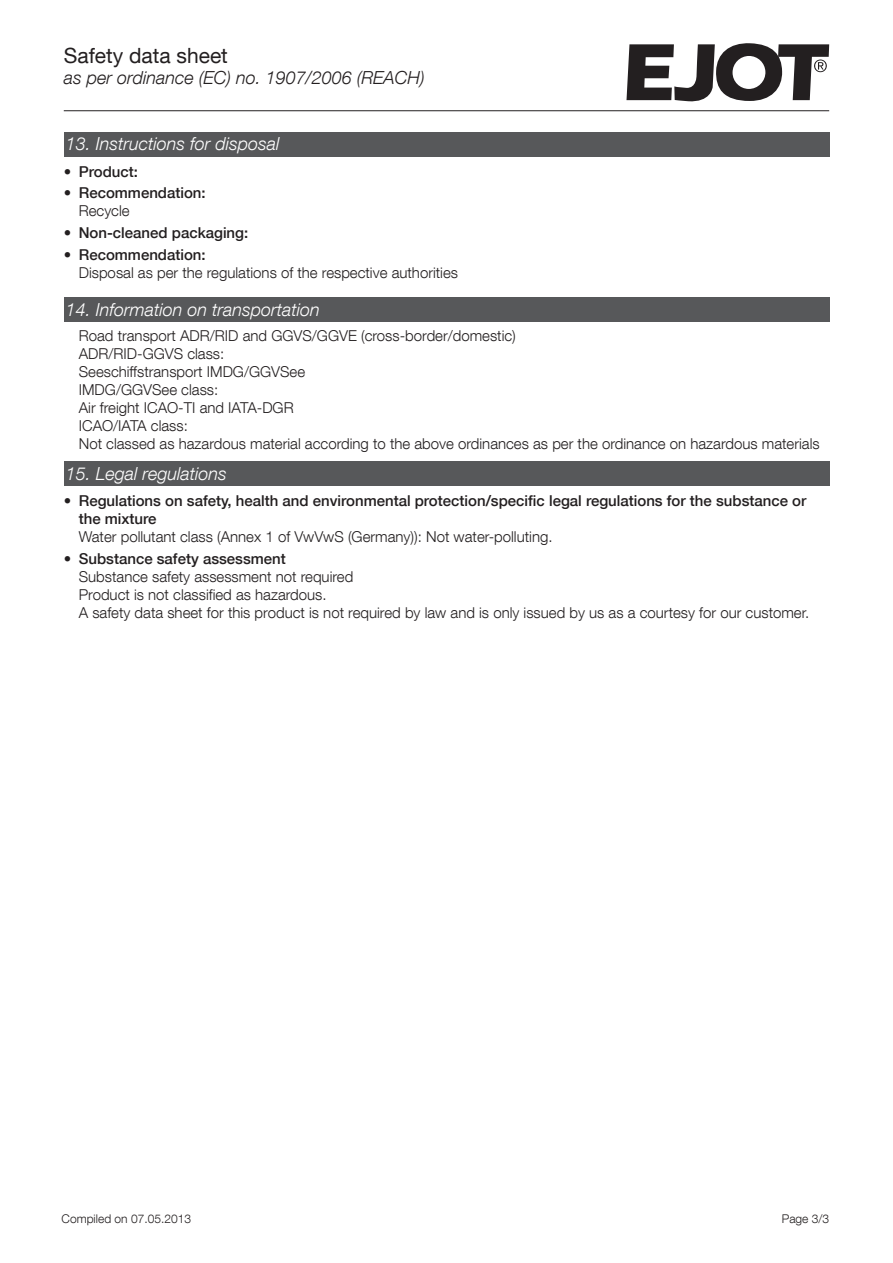
<style>
.page{position:relative;width:893px;height:1263px;background:#fff}
.page>*{position:absolute;margin:0;border:0;box-sizing:border-box;transform-origin:0 0}
.t1{font:21px "Helvetica Neue LT Com";color:#231f20}
.t2{font:italic 300 18px "Helvetica Neue LT Com";color:#fff}
.t3{font:italic 300 18px "Helvetica Neue LT Com";color:#231f20}
.t4{font:300 15px/18px "Helvetica Neue LT Com";color:#231f20}
.t5{font:500 15px/18px "Helvetica Neue LT Com";color:#231f20}
.t6{font:300 12px "Helvetica Neue LT Com";color:#231f20}
.s1{font-weight:100;font-stretch:condensed}
.s2{font-weight:300}
.s3{font-weight:500}
</style>
<div class="page">
<hr style="left:64px;top:110px;width:765px;height:1px;background:#231f20">
<svg style="left:626px;top:43px;width:203px;height:58px"></svg>
<div style="left:64px;top:298px;width:765px;height:24px;background:#57585a"></div>
<div style="left:64px;top:461px;width:765px;height:24px;background:#57585a"></div>
<div style="left:64px;top:132px;width:765px;height:24px;background:#57585a"></div>
<h1 class="t1" style="left:64px;top:48px;width:166px">Safety data sheet</h1>
<p class="t3" style="left:64px;top:71px;width:363px">as per ordinance (EC) no. 1907/2006 (REACH)</p>
<p class="t2" style="left:66px;top:133px;width:215px">13. Instructions for disposal</p>
<p class="t5" style="left:64px;top:164px;width:76px"><span class="s1">•</span> Product:</p>
<p class="t5" style="left:79px;top:185px;width:128px;text-indent:-15px"><span class="s1">•</span> Recommendation:<br><span class="s2">Recycle</span></p>
<p class="t5" style="left:64px;top:223px;width:186px"><span class="s1">•</span> Non-cleaned packaging:</p>
<p class="t4" style="left:79px;top:247px;width:381px;text-indent:-15px"><span class="s1">•</span> <span class="s3">Recommendation:<br></span>Disposal as per the regulations of the respective authorities</p>
<p class="t2" style="left:66px;top:303px;width:256px">14. Information on transportation</p>
<p class="t4" style="left:79px;top:328px;width:742px">Road transport ADR/RID and GGVS/GGVE (cross-border/domestic)<br>ADR/RID-GGVS class:<br>Seeschiffstransport IMDG/GGVSee<br>IMDG/GGVSee class:<br>Air freight ICAO-TI and IATA-DGR<br>ICAO/IATA class:<br>Not classed as hazardous material according to the above ordinances as per the ordinance on hazardous materials</p>
<p class="t2" style="left:66px;top:462px;width:163px">15. Legal regulations</p>
<p class="t5" style="left:79px;top:493px;width:729px;text-indent:-15px"><span class="s1">•</span> Regulations on safety, health and environmental protection/specific legal regulations for the substance or the mixture</p>
<p class="t4" style="left:79px;top:529px;width:475px">Water pollutant class (Annex 1 of VwVwS (Germany)): Not water-polluting.</p>
<p class="t4" style="left:79px;top:551px;width:732px;text-indent:-15px"><span class="s1">•</span> <span class="s3">Substance safety assessment<br></span>Substance safety assessment not required<br>Product is not classified as hazardous.<br>A safety data sheet for this product is not required by law and is only issued by us as a courtesy for our customer.</p>
<p class="t6" style="left:62px;top:1214px;width:131px">Compiled on 07.05.2013</p>
<p class="t6" style="left:782px;top:1214px;width:49px">Page 3/3</p>
</div>
